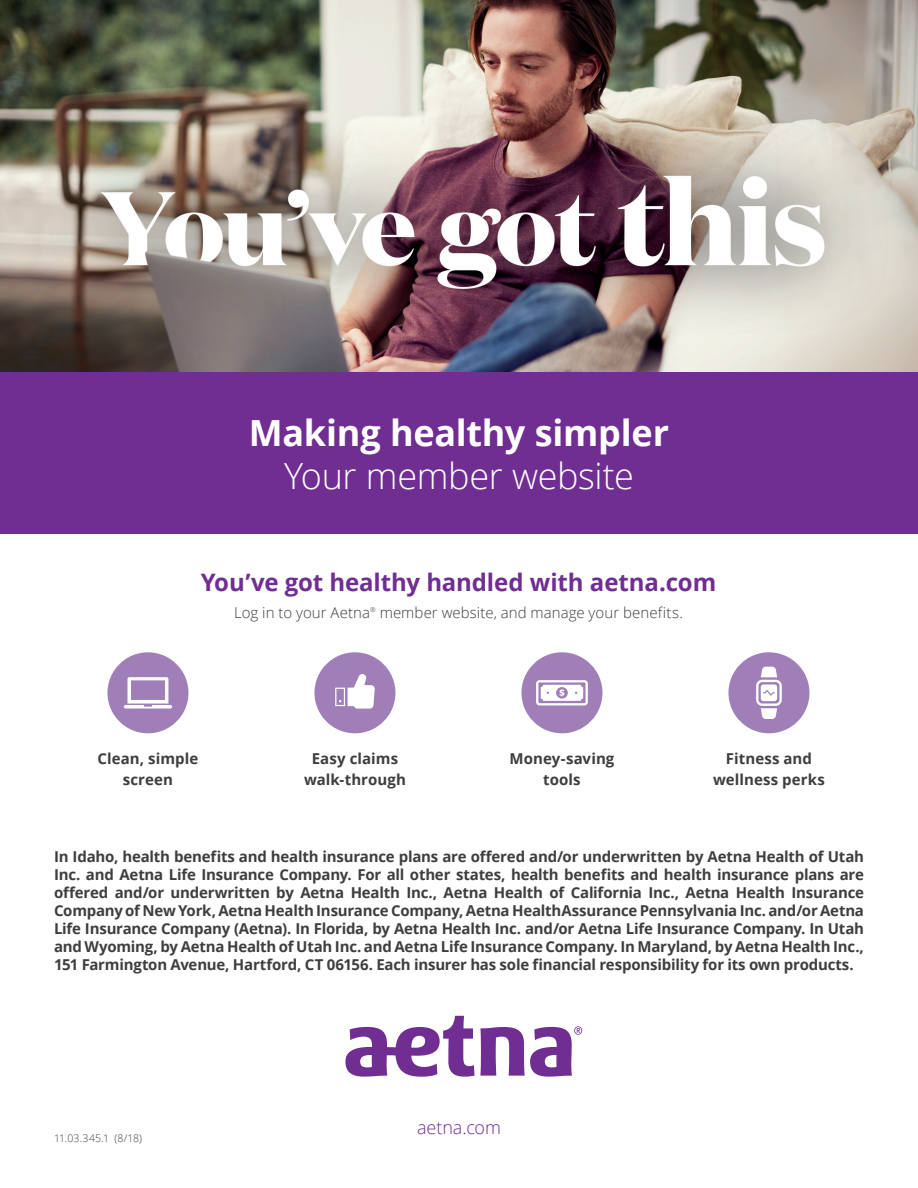
<style>
.page{position:relative;width:918px;height:1188px;background:#fff}
.page>*{position:absolute;margin:0;border:0;box-sizing:border-box;transform-origin:0 0}
.t1{font:700 36px "Open Sans";letter-spacing:-.005em;color:#fff}
.t2{font:300 36px "Open Sans";letter-spacing:-.01em;color:#fff}
.t3{font:700 24px "Open Sans";letter-spacing:-.005em;color:#702d92}
.t4{font:300 18px "Open Sans";letter-spacing:-.005em;color:#702d92}
.t5{font:700 15px/18px "Open Sans";letter-spacing:.005em;color:#3e3e3f;text-align:center}
.t6{font:300 15px "Open Sans";letter-spacing:.005em;color:#3e3e3f}
.t7{font:300 10.5px "Open Sans";letter-spacing:.01em;color:#3e3e3f}
.t8{font:300 6.75px "Open Sans";color:#3e3e3f}
</style>
<div class="page">
<img style="left:0;top:0;width:918px;height:372px">
<div style="left:0;top:372px;width:918px;height:162px;background:#702d92"></div>
<div style="left:107px;top:652px;width:81px;height:81px;background:#a07fb9;border-radius:50%"></div>
<hr style="left:124px;top:705px;width:48px;height:3px;background:#fff;border-radius:2px">
<svg style="left:128px;top:677px;width:40px;height:27px"></svg>
<div style="left:521px;top:652px;width:81px;height:81px;background:#a07fb9;border-radius:50%"></div>
<svg style="left:536px;top:680px;width:52px;height:25px"></svg>
<div style="left:314px;top:652px;width:81px;height:81px;background:#a07fb9;border-radius:50%"></div>
<svg style="left:335px;top:674px;width:40px;height:35px"></svg>
<div style="left:728px;top:652px;width:81px;height:81px;background:#a07fb9;border-radius:50%"></div>
<svg style="left:756px;top:667px;width:26px;height:52px"></svg>
<svg style="left:345px;top:1016px;width:237px;height:61px"></svg>
<h1 class="t1" style="left:249px;top:408px;width:422px">Making healthy simpler</h1>
<h2 class="t2" style="left:284px;top:452px;width:351px">Your member website</h2>
<h3 class="t3" style="left:201px;top:566px;width:517px">You’ve got healthy handled with aetna.com</h3>
<p class="t6" style="left:234px;top:602px;width:138px">Log in to your Aetna</p>
<p class="t8" style="left:370px;top:605px;width:7px">®</p>
<p class="t6" style="left:380px;top:602px;width:305px">member website, and manage your benefits.</p>
<p class="t5" style="left:98px;top:748px;width:102px;line-height:21px">Clean, simple screen</p>
<p class="t5" style="left:304px;top:748px;width:103px;line-height:21px">Easy claims walk-through</p>
<p class="t5" style="left:509px;top:748px;width:106px;line-height:21px">Money-saving tools</p>
<p class="t5" style="left:713px;top:748px;width:113px;line-height:21px">Fitness and wellness perks</p>
<p class="t5" style="left:54px;top:847px;width:812px;text-align:justify">In Idaho, health benefits and health insurance plans are offered and/or underwritten by Aetna Health of Utah Inc. and Aetna Life Insurance Company. For all other states, health benefits and health insurance plans are offered and/or underwritten by Aetna Health Inc., Aetna Health of California Inc., Aetna Health Insurance Company of New York, Aetna Health Insurance Company, Aetna HealthAssurance Pennsylvania Inc. and/or Aetna Life Insurance Company (Aetna). In Florida, by Aetna Health Inc. and/or Aetna Life Insurance Company. In Utah and Wyoming, by Aetna Health of Utah Inc. and Aetna Life Insurance Company. In Maryland, by Aetna Health Inc., 151 Farmington Avenue, Hartford, CT 06156. Each insurer has sole financial responsibility for its own products.</p>
<p class="t7" style="left:54px;top:1131px;width:89px">11.03.345.1 (8/18)</p>
<p class="t4" style="left:417px;top:1115px;width:85px">aetna.com</p>
</div>
